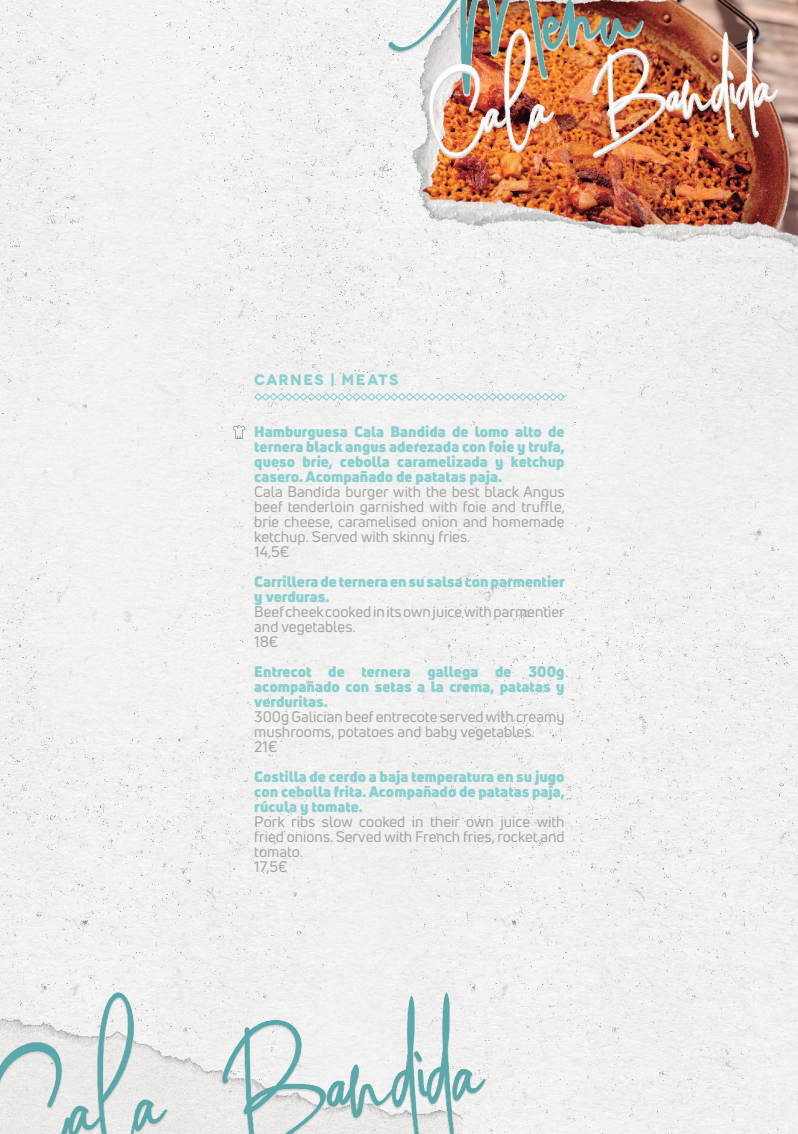
<style>
.page{position:relative;width:798px;height:1134px;background:#fff}
.page>*{position:absolute;margin:0;border:0;box-sizing:border-box;transform-origin:0 0}
.t1{font:15px/15px "Uni Neue";color:#a3a4a8}
.t2{font:900 15px/15px "Uni Neue";color:#8ad0ce;text-align:justify}
.t3{font:700 15px "Novecentowide";letter-spacing:.095em;color:#8ad0ce}
</style>
<div class="page">
<div style="left:0;top:0;width:797px;height:1134px;background:#f1f1f1"></div>
<img style="left:371px;top:0;width:426px;height:281px">
<img style="left:0;top:946px;width:507px;height:188px">
<svg style="left:233px;top:425px;width:12px;height:14px"></svg>
<svg style="left:254px;top:393px;width:311px;height:8px"></svg>
<p class="t3" style="left:254px;top:370px;width:145px">CARNES | MEATS</p>
<p class="t2" style="left:254px;top:424px;width:312px">Hamburguesa Cala Bandida de lomo alto de ternera black angus aderezada con foie y trufa, queso brie, cebolla caramelizada y ketchup casero. Acompañado de patatas paja.</p>
<p class="t1" style="left:254px;top:484px;width:312px">Cala Bandida burger with the best black Angus beef tenderloin garnished with foie and truffle, brie cheese, caramelised onion and homemade ketchup. Served with skinny fries.<br>14,5€</p>
<p class="t2" style="left:254px;top:574px;width:312px">Carrillera de ternera en su salsa con parmentier y verduras.</p>
<p class="t1" style="left:254px;top:604px;width:312px">Beef cheek cooked in its own juice with parmentier and vegetables.<br>18€</p>
<p class="t2" style="left:254px;top:664px;width:312px">Entrecot de ternera gallega de 300g acompañado con setas a la crema, patatas y verduritas.</p>
<p class="t1" style="left:254px;top:709px;width:312px">300g Galician beef entrecote served with creamy mushrooms, potatoes and baby vegetables.<br>21€</p>
<p class="t2" style="left:254px;top:769px;width:312px">Costilla de cerdo a baja temperatura en su jugo con cebolla frita. Acompañado de patatas paja, rúcula y tomate.</p>
<p class="t1" style="left:254px;top:814px;width:312px">Pork ribs slow cooked in their own juice with fried onions. Served with French fries, rocket and tomato.<br>17,5€</p>
</div>
